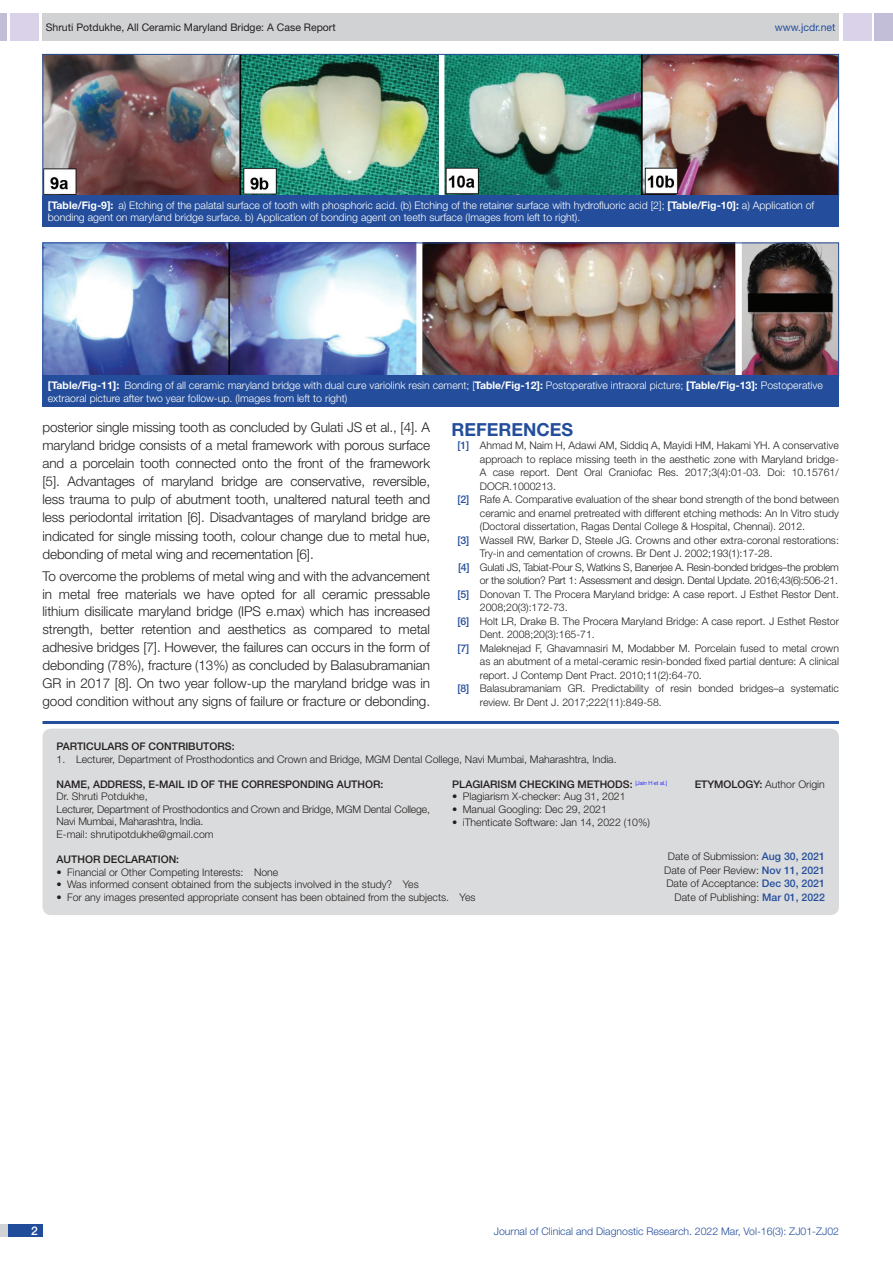
<style>
.page{position:relative;width:893px;height:1263px;background:#fff}
.page>*{position:absolute;margin:0;border:0;box-sizing:border-box;transform-origin:0 0}
.Heading{font:700 18px "Helvetica Neue";color:#244e9b}
.Body_text{font:300 13.5px/18px "Helvetica Neue";letter-spacing:-.01em;color:#231f20;text-align:justify}
.t1{font:500 12px "Helvetica Neue";color:#fff}
.Partic_Contri_Txt{font:300 10.5px/12.6px "Helvetica Neue";color:#231f20}
.TABLE_FIG{font:300 10.5px/12.6px "Helvetica Neue";color:#fff}
.Partic_Contri_Txt-2{font:300 10.5px "Helvetica Neue";letter-spacing:-.025em;color:#231f20}
.Partic_Contri_Head{font:500 10.5px "Helvetica Neue";color:#231f20}
.tb_txt{font:300 10.5px "Helvetica Neue";color:#231f20}
.t2{font:300 10.5px "Helvetica Neue";color:#244e9b}
.t3{font:10.5px "Helvetica Neue";color:#231f20}
.Partic_Contri_Head-2{font:300 10.5px "Helvetica Neue";color:#231f20}
.t4{font:10.5px "Helvetica Neue";color:#244e9b}
.s1{font-weight:700}
.s2{font-weight:500;color:#244e9b}
.s3{font-weight:500}
</style>
<div class="page">
<div style="left:0;top:13px;width:7px;height:28px;background:#c2bed7"></div>
<div style="left:10px;top:13px;width:29px;height:28px;background:#d9d2e8"></div>
<div style="left:43px;top:13px;width:796px;height:28px;background:#d1d2d4"></div>
<div style="left:875px;top:13px;width:18px;height:28px;background:#c2bed7"></div>
<div style="left:843px;top:13px;width:29px;height:28px;background:#d9d2e8"></div>
<div style="left:0;top:1224px;width:43px;height:13px;background:#d1d2d4"></div>
<div style="left:8px;top:1224px;width:35px;height:13px;background:#214c99"></div>
<hr style="left:43px;top:721px;width:796px;height:3px;background:#244e9b">
<div style="left:43px;top:729px;width:796px;height:186px;background:#dadbdc;border-radius:9px"></div>
<img style="left:45px;top:56px;width:792px;height:138px">
<div style="left:43px;top:54px;width:796px;height:142px;border:1px solid #244e9b"></div>
<div style="left:43px;top:195px;width:796px;height:32px;background:#244e9b"></div>
<img style="left:45px;top:245px;width:792px;height:130px">
<div style="left:43px;top:243px;width:796px;height:134px;border:1px solid #244e9b"></div>
<div style="left:43px;top:376px;width:796px;height:31px;background:#244e9b"></div>
<p class="t3" style="left:46px;top:21px;width:291px">Shruti Potdukhe, All Ceramic Maryland Bridge: A Case Report</p>
<p class="t4" style="left:775px;top:21px;width:62px">www.jcdr.net</p>
<p class="TABLE_FIG" style="left:48px;top:199px;width:768px"><span class="s1">[Table/Fig-9]:</span> a) Etching of the palatal surface of tooth with phosphoric acid. (b) Etching of the retainer surface with hydrofluoric acid [2]; <span class="s1">[Table/Fig-10]:</span> a) Application of bonding agent on maryland bridge surface. b) Application of bonding agent on teeth surface (Images from left to right).</p>
<p class="TABLE_FIG" style="left:48px;top:379px;width:776px"><span class="s1">[Table/Fig-11]:</span> Bonding of all ceramic maryland bridge with dual cure variolink resin cement; [<span class="s1">Table/Fig-12]:</span> Postoperative intraoral picture; <span class="s1">[Table/Fig-13]:</span> Postoperative extraoral picture after two year follow-up. (Images from left to right)</p>
<p class="Body_text" style="left:43px;top:418px;width:389px">posterior single missing tooth as concluded by Gulati JS et al., [4]. A maryland bridge consists of a metal framework with porous surface and a porcelain tooth connected onto the front of the framework [5]. Advantages of maryland bridge are conservative, reversible, less trauma to pulp of abutment tooth, unaltered natural teeth and less periodontal irritation [6]. Disadvantages of maryland bridge are indicated for single missing tooth, colour change due to metal hue, debonding of metal wing and recementation [6].</p>
<p class="Body_text" style="left:43px;top:567px;width:389px">To overcome the problems of metal wing and with the advancement in metal free materials we have opted for all ceramic pressable lithium disilicate maryland bridge (IPS e.max) which has increased strength, better retention and aesthetics as compared to metal adhesive bridges [7]. However, the failures can occurs in the form of debonding (78%), fracture (13%) as concluded by Balasubramanian GR in 2017 [8]. On two year follow-up the maryland bridge was in good condition without any signs of failure or fracture or debonding.</p>
<p class="Heading" style="left:451px;top:418px;width:122px">REFERENCES</p>
<p class="Partic_Contri_Txt" style="left:457px;top:439px;width:383px"><span class="s2">[1]</span> Ahmad M, Naim H, Adawi AM, Siddiq A, Mayidi HM, Hakami YH. A conservative</p>
<p class="Partic_Contri_Txt" style="left:480px;top:453px;width:361px">approach to replace missing teeth in the aesthetic zone with Maryland bridge-</p>
<p class="Partic_Contri_Txt" style="left:480px;top:466px;width:361px">A case report. Dent Oral Craniofac Res. 2017;3(4):01-03. Doi: 10.15761/</p>
<p class="Partic_Contri_Txt" style="left:480px;top:480px;width:78px">DOCR.1000213.</p>
<p class="Partic_Contri_Txt" style="left:457px;top:493px;width:383px"><span class="s2">[2]</span> Rafe A. Comparative evaluation of the shear bond strength of the bond between</p>
<p class="Partic_Contri_Txt" style="left:480px;top:507px;width:361px">ceramic and enamel pretreated with different etching methods: An In Vitro study</p>
<p class="Partic_Contri_Txt" style="left:480px;top:520px;width:327px">(Doctoral dissertation, Ragas Dental College &amp; Hospital, Chennai). 2012.</p>
<p class="Partic_Contri_Txt" style="left:457px;top:534px;width:383px"><span class="s2">[3]</span> Wassell RW, Barker D, Steele JG. Crowns and other extra-coronal restorations:</p>
<p class="Partic_Contri_Txt" style="left:480px;top:547px;width:294px">Try-in and cementation of crowns. Br Dent J. 2002;193(1):17-28.</p>
<p class="Partic_Contri_Txt-2" style="left:458px;top:561px;width:382px"><span class="s2">[4]</span> Gulati JS, Tabiat-Pour S, Watkins S, Banerjee A. Resin-bonded bridges–the problem</p>
<p class="Partic_Contri_Txt-2" style="left:480px;top:574px;width:360px">or the solution? Part 1: Assessment and design. Dental Update. 2016;43(6):506-21.</p>
<p class="Partic_Contri_Txt" style="left:457px;top:588px;width:383px"><span class="s2">[5]</span> Donovan T. The Procera Maryland bridge: A case report. J Esthet Restor Dent.</p>
<p class="Partic_Contri_Txt" style="left:480px;top:601px;width:89px">2008;20(3):172-73.</p>
<p class="Partic_Contri_Txt" style="left:457px;top:615px;width:383px"><span class="s2">[6]</span> Holt LR, Drake B. The Procera Maryland Bridge: A case report. J Esthet Restor</p>
<p class="Partic_Contri_Txt" style="left:480px;top:628px;width:116px">Dent. 2008;20(3):165-71.</p>
<p class="Partic_Contri_Txt" style="left:457px;top:642px;width:383px"><span class="s2">[7]</span> Maleknejad F, Ghavamnasiri M, Modabber M. Porcelain fused to metal crown</p>
<p class="Partic_Contri_Txt" style="left:480px;top:655px;width:361px">as an abutment of a metal-ceramic resin-bonded fixed partial denture: A clinical</p>
<p class="Partic_Contri_Txt" style="left:480px;top:669px;width:223px">report. J Contemp Dent Pract. 2010;11(2):64-70.</p>
<p class="Partic_Contri_Txt" style="left:457px;top:682px;width:383px"><span class="s2">[8]</span> Balasubramaniam GR. Predictability of resin bonded bridges–a systematic</p>
<p class="Partic_Contri_Txt" style="left:480px;top:696px;width:183px">review. Br Dent J. 2017;222(11):849-58.</p>
<p class="Partic_Contri_Head" style="left:57px;top:740px;width:179px">PARTICULARS OF CONTRIBUTORS:</p>
<p class="Partic_Contri_Txt" style="left:57px;top:752px;width:562px">1. Lecturer, Department of Prosthodontics and Crown and Bridge, MGM Dental College, Navi Mumbai, Maharashtra, India.</p>
<p class="Partic_Contri_Head" style="left:452px;top:778px;width:216px">PLAGIARISM CHECKING METHODS: <sup>[Jain</sup> <sup>H</sup> <sup>et</sup> <sup>al.]</sup></p>
<p class="tb_txt" style="left:452px;top:790px;width:175px">• Plagiarism X-checker: Aug 31, 2021</p>
<p class="tb_txt" style="left:452px;top:803px;width:156px">• Manual Googling: Dec 29, 2021</p>
<p class="tb_txt" style="left:452px;top:815px;width:199px">• iThenticate Software: Jan 14, 2022 (10%)</p>
<p class="Partic_Contri_Head" style="left:57px;top:778px;width:328px">NAME, ADDRESS, E-MAIL ID OF THE CORRESPONDING AUTHOR:</p>
<p class="Partic_Contri_Head" style="left:695px;top:778px;width:29px">ETYMOLOG</p>
<p class="Partic_Contri_Head-2" style="left:754px;top:778px;width:73px"><span class="s3">Y:</span> Author Origin</p>
<p class="Partic_Contri_Txt" style="left:57px;top:790px;width:93px">Dr. Shruti Potdukhe,</p>
<p class="Partic_Contri_Txt" style="left:57px;top:802px;width:375px">Lecturer, Department of Prosthodontics and Crown and Bridge, MGM Dental College,<br>Navi Mumbai, Maharashtra, India.</p>
<p class="Partic_Contri_Txt" style="left:57px;top:828px;width:158px">E-mail: shrutipotdukhe@gmail.com</p>
<p class="Partic_Contri_Txt" style="left:668px;top:850px;width:158px">Date of Submission: <span class="s2">AUG 30, 2021</span></p>
<p class="Partic_Contri_Txt" style="left:664px;top:864px;width:162px">Date of Peer Review: <span class="s2">NOV 11, 2021</span></p>
<p class="Partic_Contri_Txt" style="left:666px;top:877px;width:160px">Date of Acceptance: <span class="s2">DEC 30, 2021</span></p>
<p class="Partic_Contri_Txt" style="left:675px;top:891px;width:152px">Date of Publishing: <span class="s2">MAR 01, 2022</span></p>
<p class="Partic_Contri_Head" style="left:57px;top:853px;width:16px">AUTHOR</p>
<p class="Partic_Contri_Head" style="left:103px;top:853px;width:8px">DECLARATION</p>
<p class="Partic_Contri_Head" style="left:176px;top:853px;width:4px">:</p>
<p class="Partic_Contri_Txt" style="left:57px;top:865px;width:223px">• Financial or Other Competing Interests: None</p>
<p class="Partic_Contri_Txt" style="left:57px;top:878px;width:364px">• Was informed consent obtained from the subjects involved in the study? Yes</p>
<p class="Partic_Contri_Txt" style="left:57px;top:891px;width:420px">• For any images presented appropriate consent has been obtained from the subjects. Yes</p>
<p class="t1" style="left:31px;top:1223px;width:8px">2</p>
<p class="t2" style="left:494px;top:1225px;width:347px">Journal of Clinical and Diagnostic Research. 2022 Mar, Vol-16(3): ZJ01-ZJ02</p>
</div>
